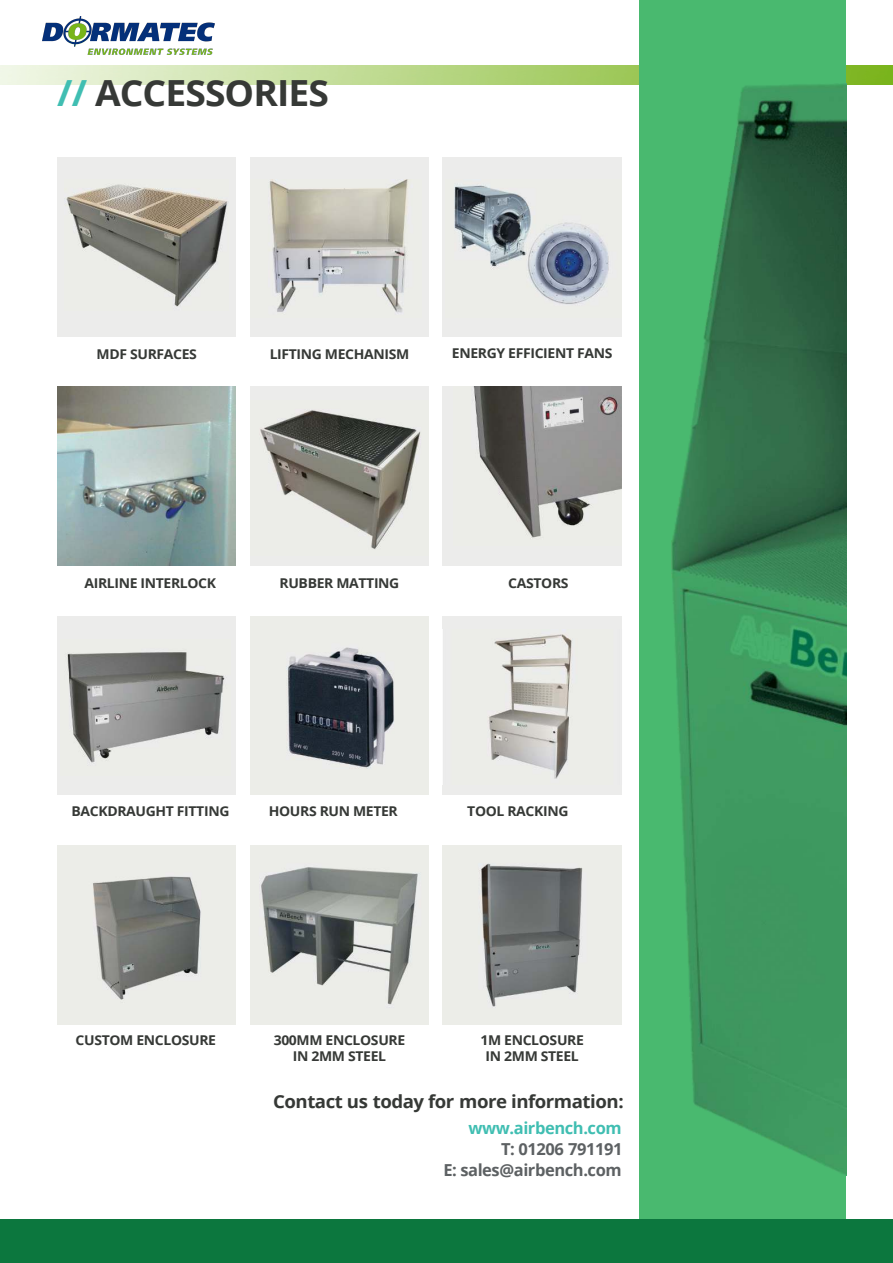
<style>
.page{position:relative;width:893px;height:1263px;background:#fff}
.page>*{position:absolute;margin:0;border:0;box-sizing:border-box;transform-origin:0 0}
.t1{font:700 36px "Open Sans";letter-spacing:-.025em;color:#363936;scale:1.04 1}
.t2{font:700 18px "Open Sans";letter-spacing:-.025em;color:#363936;scale:1.04 1}
.t3{font:700 16.5px/21px "Open Sans";letter-spacing:-.025em;color:#5d6163;text-align:right}
.t4{font:700 16.5px "Open Sans";letter-spacing:-.025em;color:#40beb2}
.t5{font:700 13.5px/16.2px "Open Sans";letter-spacing:-.025em;color:#363936;text-align:center;scale:1.04 1}
.s1{color:#40beb2}
</style>
<div class="page">
<img style="left:0;top:66px;width:893px;height:19px">
<img style="left:65px;top:180px;width:163px;height:131px">
<img style="left:251px;top:180px;width:170px;height:138px">
<img style="left:445px;top:180px;width:176px;height:138px">
<img style="left:250px;top:400px;width:179px;height:155px">
<img style="left:454px;top:387px;width:167px;height:159px">
<div style="left:640px;top:0;width:206px;height:1263px;background:#49b96f"></div>
<img style="left:671px;top:84px;width:175px;height:1091px">
<img style="left:57px;top:387px;width:179px;height:179px">
<img style="left:250px;top:616px;width:179px;height:179px">
<img style="left:57px;top:846px;width:179px;height:178px">
<img style="left:250px;top:846px;width:179px;height:178px">
<img style="left:443px;top:846px;width:178px;height:178px">
<img style="left:443px;top:630px;width:179px;height:154px">
<img style="left:61px;top:639px;width:170px;height:136px">
<div style="left:0;top:1219px;width:893px;height:44px;background:#0c773e"></div>
<img style="left:42px;top:16px;width:172px;height:39px">
<h1 class="t1" style="left:57px;top:67px;width:263px"><span class="s1">//</span> ACCESSORIES</h1>
<p class="t5" style="left:97px;top:345px;width:98px">MDF SURFACES</p>
<p class="t5" style="left:270px;top:345px;width:136px">LIFTING MECHANISM</p>
<p class="t5" style="left:452px;top:345px;width:156px">ENERGY EFFICIENT FANS</p>
<p class="t5" style="left:85px;top:575px;width:128px">AIRLINE INTERLOCK</p>
<p class="t5" style="left:280px;top:575px;width:117px">RUBBER MATTING</p>
<p class="t5" style="left:508px;top:575px;width:60px">CASTORS</p>
<p class="t5" style="left:72px;top:803px;width:153px">BACKDRAUGHT FITTING</p>
<p class="t5" style="left:269px;top:803px;width:126px">HOURS RUN METER</p>
<p class="t5" style="left:467px;top:803px;width:99px">TOOL RACKING</p>
<p class="t5" style="left:76px;top:1032px;width:137px">CUSTOM ENCLOSURE</p>
<p class="t5" style="left:274px;top:1032px;width:128px">300MM ENCLOSURE<br>IN 2MM STEEL</p>
<p class="t5" style="left:480px;top:1032px;width:101px">1M ENCLOSURE<br>IN 2MM STEEL</p>
<h2 class="t2" style="left:273px;top:1089px;width:339px">Contact us today for more information:</h2>
<p class="t4" style="left:468px;top:1116px;width:155px">www.airbench.com</p>
<p class="t3" style="left:443px;top:1138px;width:181px">T: 01206 791191<br>E: sales@airbench.com</p>
</div>
